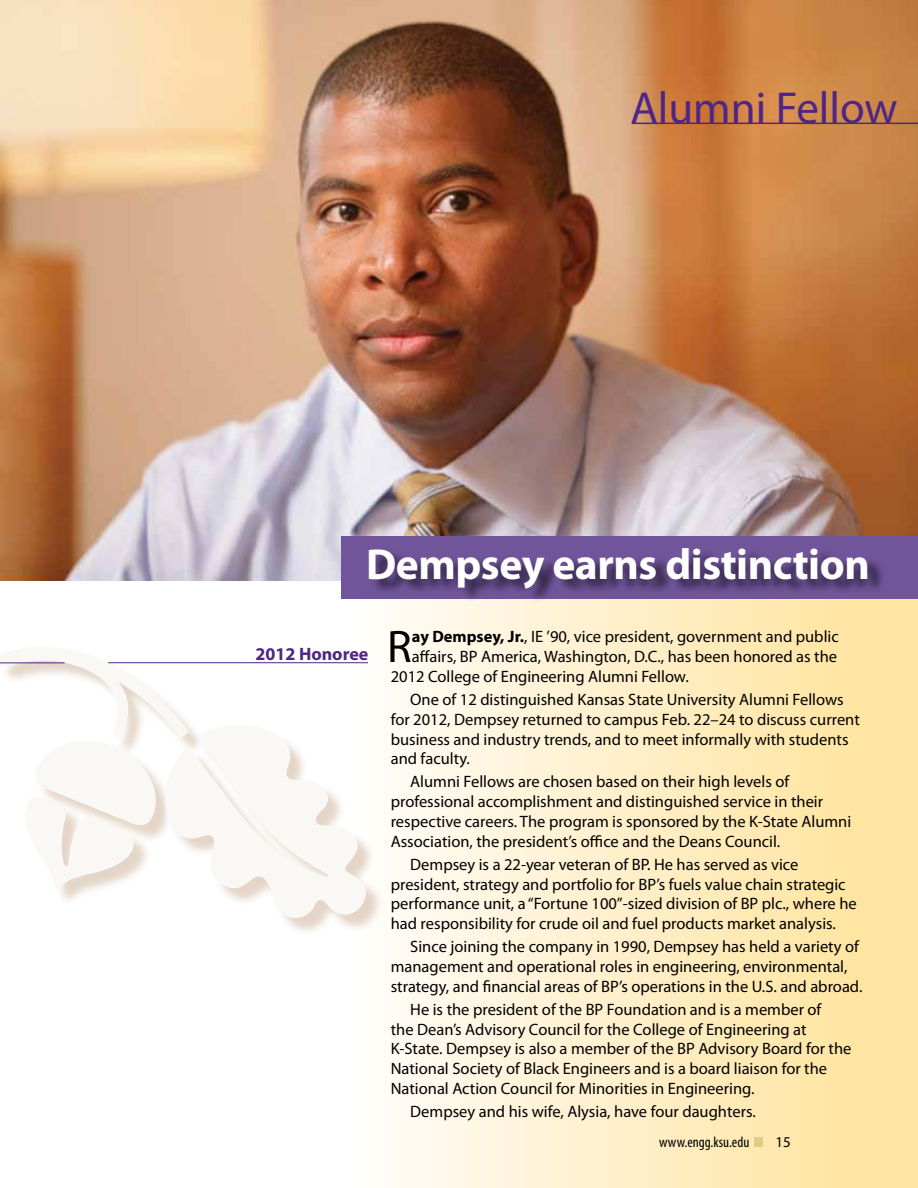
<style>
.page{position:relative;width:918px;height:1188px;background:#fff}
.page>*{position:absolute;margin:0;border:0;box-sizing:border-box;transform-origin:0 0}
.t1{font:45.9px "Myriad Pro";color:#000}
.t2{font:45px "Myriad Pro";color:#4f2683}
.t3{font:700 43.5px "Myriad Pro";letter-spacing:-.01em;color:#fff}
.t4{font:700 18px "Myriad Pro";color:#4f2683}
.t5{font:16.5px/19.8px "Myriad Pro";color:#000}
.t6{font:condensed 15px "Myriad Pro";color:#000}
.t7{font:15px "Myriad Pro";color:#000}
.s1{font-weight:700}
</style>
<div class="page">
<div style="left:303px;top:1px;width:615px;height:1187px;background:linear-gradient(to right,#fff,#ffe298)"></div>
<img style="left:0;top:0;width:918px;height:580px">
<div style="left:341px;top:536px;width:577px;height:63px;background:#71559b"></div>
<hr style="left:632px;top:123px;width:286px;height:1px;background:#4f2683">
<div style="left:371px;top:547px;width:515px;height:56px;background:#000;opacity:.6"></div>
<div style="left:1px;top:649px;width:384px;height:287px;background:#a97b50;opacity:.47"></div>
<svg style="left:0;top:646px;width:367px;height:272px"></svg>
<hr style="left:108px;top:662px;width:260px;height:1px;background:#4f2683">
<hr style="left:0;top:663px;width:65px;height:1px;background:#4f2683">
<div style="left:754px;top:1138px;width:9px;height:9px;background:#dcce86"></div>
<p class="t2" style="left:631px;top:80px;width:269px">Alumni Fellow</p>
<p class="t3" style="left:366px;top:536px;width:505px">Dempsey earns distinction</p>
<p class="t4" style="left:255px;top:642px;width:114px">2012 Honoree</p>
<p class="t1" style="left:387px;top:618px;width:26px">R</p>
<p class="t5" style="left:412px;top:627px;width:428px"><span class="s1">ay Dempsey, Jr.</span>, IE ’90, vice president, government and public</p>
<p class="t5" style="left:412px;top:646px;width:427px">affairs, BP America, Washington, D.C., has been honored as the</p>
<p class="t5" style="left:391px;top:666px;width:300px">2012 College of Engineering Alumni Fellow.</p>
<p class="t5" style="left:391px;top:689px;width:471px;text-indent:20px">One of 12 distinguished Kansas State University Alumni Fellows for 2012, Dempsey returned to campus Feb. 22–24 to discuss current business and industry trends, and to meet informally with students and faculty.</p>
<p class="t5" style="left:391px;top:772px;width:462px;text-indent:20px">Alumni Fellows are chosen based on their high levels of professional accomplishment and distinguished service in their respective careers. The program is sponsored by the K-State Alumni Association, the president’s office and the Deans Council.</p>
<p class="t5" style="left:391px;top:854px;width:468px;text-indent:20px">Dempsey is a 22-year veteran of BP. He has served as vice president, strategy and portfolio for BP’s fuels value chain strategic performance unit, a “Fortune 100”-sized division of BP plc., where he had responsibility for crude oil and fuel products market analysis.</p>
<p class="t5" style="left:391px;top:937px;width:473px;text-indent:20px">Since joining the company in 1990, Dempsey has held a variety of management and operational roles in engineering, environmental, strategy, and financial areas of BP’s operations in the U.S. and abroad.</p>
<p class="t5" style="left:391px;top:999px;width:462px;text-indent:20px">He is the president of the BP Foundation and is a member of<br>the Dean’s Advisory Council for the College of Engineering at K-State. Dempsey is also a member of the BP Advisory Board for the National Society of Black Engineers and is a board liaison for the National Action Council for Minorities in Engineering.</p>
<p class="t5" style="left:410px;top:1101px;width:347px">Dempsey and his wife, Alysia, have four daughters.</p>
<p class="t6" style="left:659px;top:1133px;width:92px">www.engg.ksu.edu</p>
<p class="t7" style="left:775px;top:1133px;width:17px">15</p>
</div>
